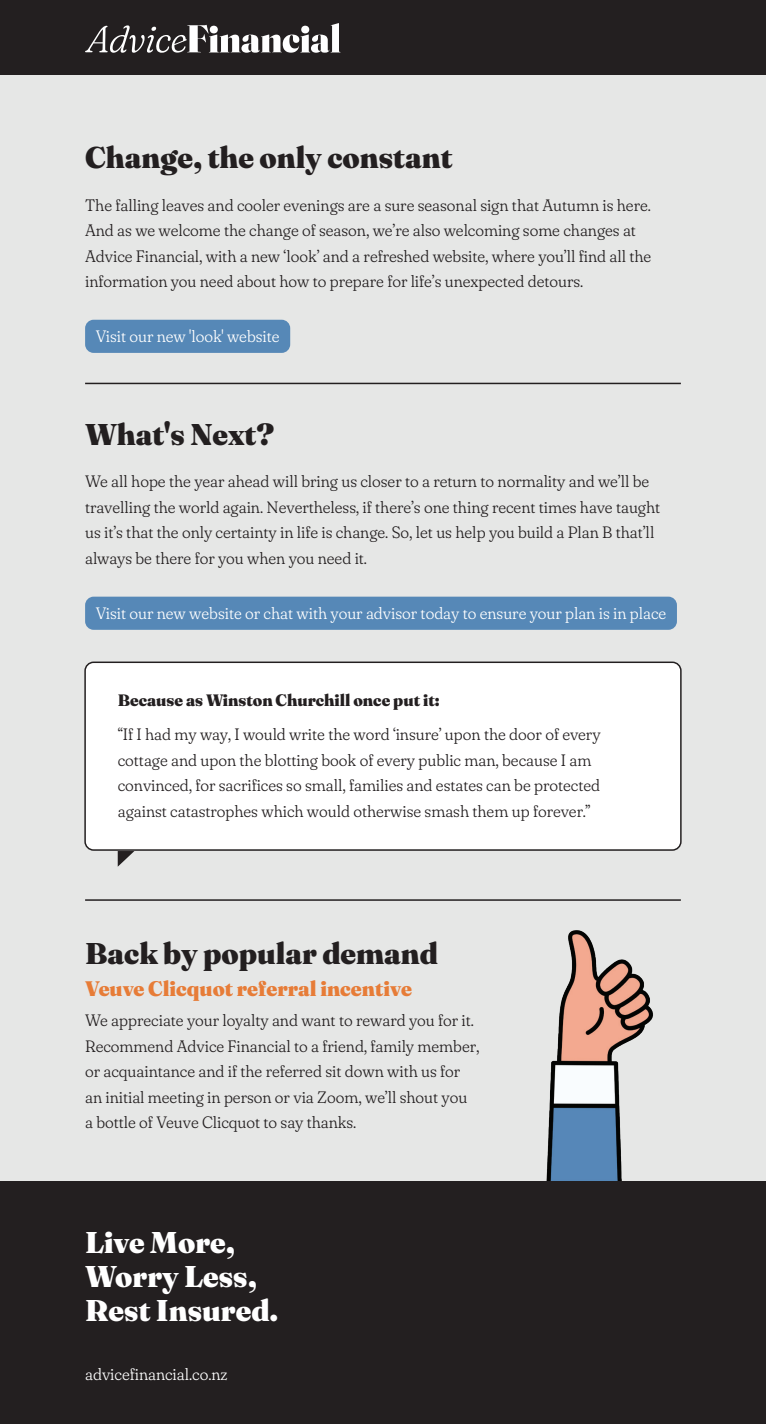
<style>
.page{position:relative;width:766px;height:1425px;background:#fff}
.page>*{position:absolute;margin:0;border:0;box-sizing:border-box;transform-origin:0 0}
.t1{font:900 30px "Fraunces 72 pt";color:#231f20}
.t2{font:900 30px/34px "Fraunces 72 pt";color:#fff}
.t3{font:900 21px "Fraunces 72 pt";color:#e77c37}
.t4{font:300 16.5px/25.5px "Fraunces 72 pt Soft";color:#231f20}
.t5{font:300 16.5px "Fraunces 72 pt Soft";color:#fff}
.t6{font:900 16.5px "Fraunces 72 pt";color:#231f20}
</style>
<div class="page">
<div style="left:0;top:0;width:765px;height:1233px;background:#e6e7e6"></div>
<div style="left:85px;top:662px;width:595px;height:188px;background:#fff;border-radius:9px"></div>
<div style="left:84px;top:661px;width:597px;height:189px;border:2px solid #231f20;border-radius:9px"></div>
<div style="left:85px;top:596px;width:591px;height:34px;background:#5688b7;border-radius:9px"></div>
<div style="left:85px;top:320px;width:205px;height:33px;background:#5688b7;border-radius:9px"></div>
<div style="left:0;top:1px;width:765px;height:74px;background:#231f20"></div>
<svg style="left:85px;top:23px;width:255px;height:30px"></svg>
<div style="left:0;top:1180px;width:765px;height:243px;background:#231f20"></div>
<hr style="left:85px;top:383px;width:595px;height:1px;background:#231f20">
<svg style="left:118px;top:851px;width:16px;height:15px"></svg>
<hr style="left:85px;top:899px;width:595px;height:1px;background:#231f20">
<img style="left:546px;top:930px;width:107px;height:250px">
<h1 class="t1" style="left:85px;top:134px;width:369px">Change, the only constant</h1>
<p class="t4" style="left:85px;top:191px;width:567px">The falling leaves and cooler evenings are a sure seasonal sign that Autumn is here.<br>And as we welcome the change of season, we’re also welcoming some changes at Advice Financial, with a new ‘look’ and a refreshed website, where you’ll find all the information you need about how to prepare for life’s unexpected detours.</p>
<p class="t5" style="left:96px;top:323px;width:185px">Visit our new 'look' website</p>
<h1 class="t1" style="left:85px;top:411px;width:191px">What's Next?</h1>
<p class="t4" style="left:85px;top:468px;width:576px">We all hope the year ahead will bring us closer to a return to normality and we’ll be travelling the world again. Nevertheless, if there’s one thing recent times have taught us it’s that the only certainty in life is change. So, let us help you build a Plan B that’ll always be there for you when you need it.</p>
<p class="t5" style="left:96px;top:600px;width:572px">Visit our new website or chat with your advisor today to ensure your plan is in place</p>
<p class="t6" style="left:118px;top:687px;width:323px">Because as Winston Churchill once put it:</p>
<p class="t4" style="left:118px;top:720px;width:484px">“If I had my way, I would write the word ‘insure’ upon the door of every cottage and upon the blotting book of every public man, because I am convinced, for sacrifices so small, families and estates can be protected against catastrophes which would otherwise smash them up forever.”</p>
<h1 class="t1" style="left:85px;top:929px;width:354px">Back by popular demand</h1>
<p class="t3" style="left:85px;top:972px;width:328px">Veuve Clicquot referral incentive</p>
<p class="t4" style="left:85px;top:1006px;width:395px">We appreciate your loyalty and want to reward you for it.<br>Recommend Advice Financial to a friend, family member, or acquaintance and if the referred sit down with us for an initial meeting in person or via Zoom, we’ll shout you a bottle of Veuve Clicquot to say thanks.</p>
<h1 class="t2" style="left:85px;top:1223px;width:195px">Live More,<br>Worry Less,<br>Rest Insured.</h1>
<p class="t5" style="left:85px;top:1361px;width:144px">advicefinancial.co.nz</p>
</div>
